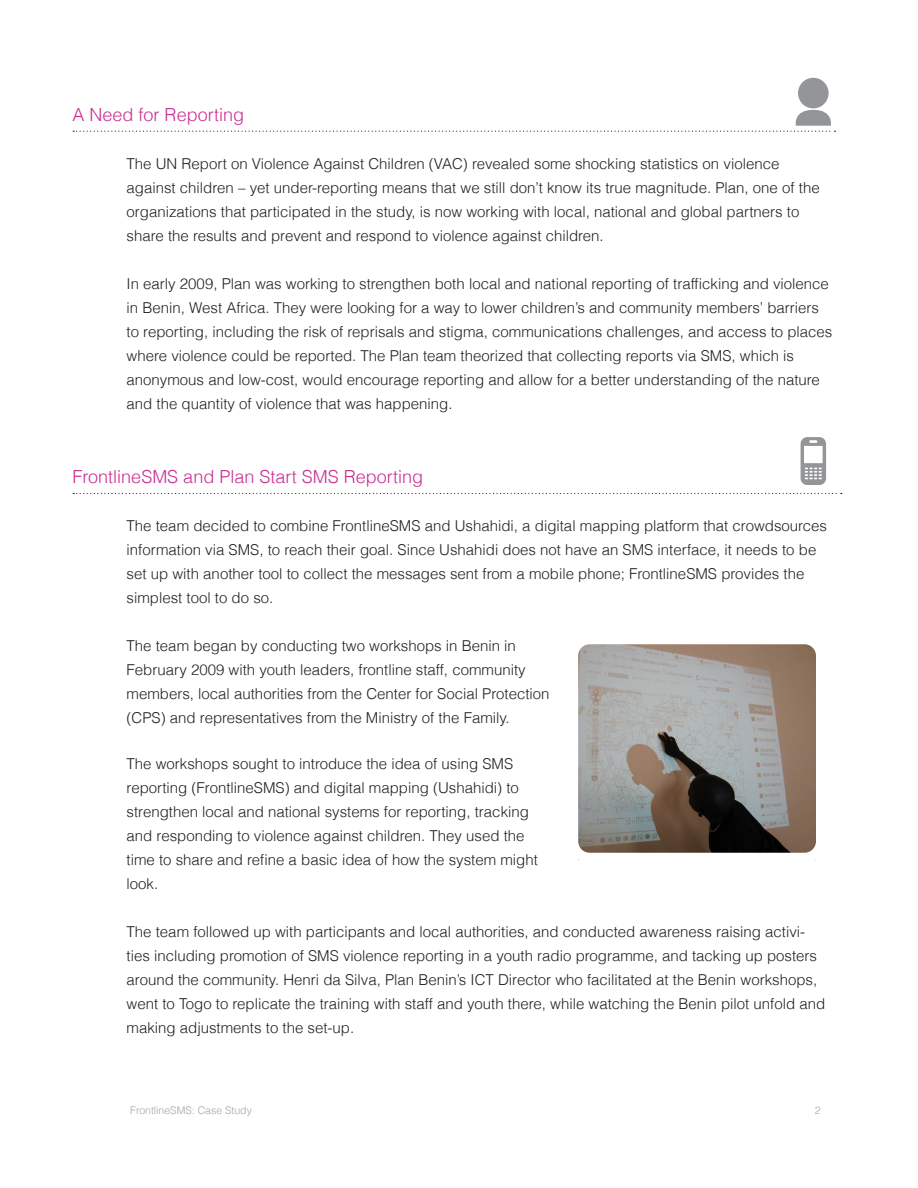
<style>
.page{position:relative;width:918px;height:1188px;background:#fff}
.page>*{position:absolute;margin:0;border:0;box-sizing:border-box;transform-origin:0 0}
.t1{font:300 18px "Helvetica";color:#c92d92}
.t2{font:300 15px/24px "Helvetica";color:#231f20}
.t3{font:300 10.5px "Helvetica";color:#a1a3a6}
</style>
<div class="page">
<svg style="left:73px;top:493px;width:769px;height:1px"></svg>
<svg style="left:801px;top:437px;width:25px;height:48px"></svg>
<img style="left:579px;top:645px;width:236px;height:207px">
<div style="left:568px;top:634px;width:258px;height:229px;border:10px solid #fff;border-radius:17px"></div>
<svg style="left:73px;top:110px;width:763px;height:22px"></svg>
<div style="left:798px;top:78px;width:31px;height:30px;background:#939598;border-radius:50%"></div>
<p class="t1" style="left:73px;top:103px;width:173px">A Need for Reporting</p>
<p class="t2" style="left:127px;top:151px;width:695px">The UN Report on Violence Against Children (VAC) revealed some shocking statistics on violence against children – yet under-reporting means that we still don’t know its true magnitude. Plan, one of the organizations that participated in the study, is now working with local, national and global partners to share the results and prevent and respond to violence against children.</p>
<p class="t2" style="left:127px;top:271px;width:707px">In early 2009, Plan was working to strengthen both local and national reporting of trafficking and violence in Benin, West Africa. They were looking for a way to lower children’s and community members’ barriers to reporting, including the risk of reprisals and stigma, communications challenges, and access to places where violence could be reported. The Plan team theorized that collecting reports via SMS, which is anonymous and low-cost, would encourage reporting and allow for a better understanding of the nature and the quantity of violence that was happening.</p>
<p class="t1" style="left:73px;top:465px;width:352px">FrontlineSMS and Plan Start SMS Reporting</p>
<p class="t2" style="left:127px;top:514px;width:702px">The team decided to combine FrontlineSMS and Ushahidi, a digital mapping platform that crowdsources information via SMS, to reach their goal. Since Ushahidi does not have an SMS interface, it needs to be</p>
<p class="t2" style="left:127px;top:562px;width:679px">set up with another tool to collect the messages sent from a mobile phone; FrontlineSMS provides the</p>
<p class="t2" style="left:127px;top:586px;width:148px">simplest tool to do so.</p>
<p class="t2" style="left:127px;top:634px;width:391px">The team began by conducting two workshops in Benin in</p>
<p class="t2" style="left:127px;top:658px;width:401px">February 2009 with youth leaders, frontline staff, community</p>
<p class="t2" style="left:127px;top:682px;width:424px">members, local authorities from the Center for Social Protection</p>
<p class="t2" style="left:127px;top:706px;width:385px">(CPS) and representatives from the Ministry of the Family.</p>
<p class="t2" style="left:127px;top:751px;width:388px">The workshops sought to introduce the idea of using SMS</p>
<p class="t2" style="left:127px;top:775px;width:394px">reporting (FrontlineSMS) and digital mapping (Ushahidi) to</p>
<p class="t2" style="left:127px;top:799px;width:404px">strengthen local and national systems for reporting, tracking</p>
<p class="t2" style="left:127px;top:823px;width:399px">and responding to violence against children. They used the</p>
<p class="t2" style="left:127px;top:847px;width:413px">time to share and refine a basic idea of how the system might</p>
<p class="t2" style="left:127px;top:871px;width:33px">look.</p>
<p class="t2" style="left:127px;top:919px;width:680px">The team followed up with participants and local authorities, and conducted awareness raising activi-</p>
<p class="t2" style="left:127px;top:943px;width:692px">ties including promotion of SMS violence reporting in a youth radio programme, and tacking up posters</p>
<p class="t2" style="left:127px;top:967px;width:692px">around the community. Henri da Silva, Plan Benin’s ICT Director who facilitated at the Benin workshops,</p>
<p class="t2" style="left:127px;top:991px;width:700px">went to Togo to replicate the training with staff and youth there, while watching the Benin pilot unfold and</p>
<p class="t2" style="left:127px;top:1015px;width:229px">making adjustments to the set-up.</p>
<p class="t3" style="left:130px;top:1104px;width:123px">FrontlineSMS: Case Study</p>
<p class="t3" style="left:815px;top:1104px;width:7px">2</p>
</div>
